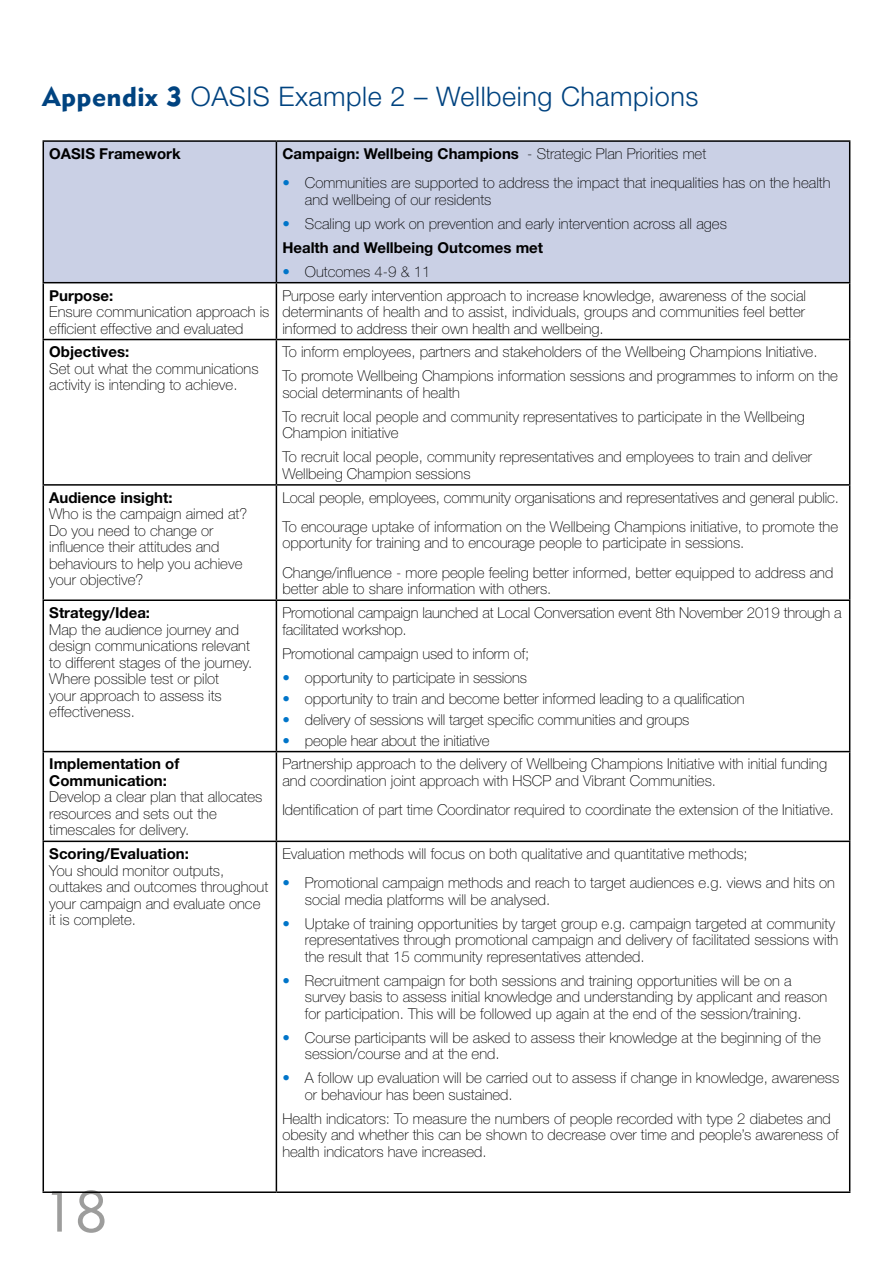
<style>
.page{position:relative;width:893px;height:1263px;background:#fff}
.page>*{position:absolute;margin:0;border:0;box-sizing:border-box;transform-origin:0 0}
.t1{font:57px "Geometric 415 BT Lite A";color:#9d9d9c}
.t2{font:300 27px "Helvetica Neue";letter-spacing:.02em;color:#004380}
.t3{font:100 15px/16.5px "Helvetica Neue";color:#000}
.t4{font:700 15px/16.5px "Helvetica Neue";color:#000}
.s1{font-family:"Geometric 415 BT Black A";font-weight:400}
.s2{font-weight:100}
.s3{color:#0075c9}
.s4{font-weight:700}
</style>
<div class="page">
<div style="left:44px;top:142px;width:805px;height:140px;background:#cad0e5"></div>
<hr style="left:43px;top:140px;width:233px;height:2px;background:#000">
<hr style="left:43px;top:142px;width:1px;height:140px;background:#000">
<hr style="left:276px;top:140px;width:574px;height:2px;background:#000">
<hr style="left:276px;top:142px;width:1px;height:140px;background:#000">
<hr style="left:849px;top:142px;width:1px;height:140px;background:#000">
<hr style="left:43px;top:282px;width:233px;height:1px;background:#000">
<hr style="left:43px;top:283px;width:1px;height:56px;background:#000">
<hr style="left:276px;top:282px;width:574px;height:1px;background:#000">
<hr style="left:276px;top:283px;width:1px;height:56px;background:#000">
<hr style="left:849px;top:283px;width:1px;height:56px;background:#000">
<hr style="left:43px;top:339px;width:233px;height:1px;background:#000">
<hr style="left:43px;top:340px;width:1px;height:144px;background:#000">
<hr style="left:276px;top:339px;width:574px;height:1px;background:#000">
<hr style="left:276px;top:340px;width:1px;height:144px;background:#000">
<hr style="left:849px;top:340px;width:1px;height:144px;background:#000">
<hr style="left:43px;top:484px;width:233px;height:2px;background:#000">
<hr style="left:43px;top:486px;width:1px;height:113px;background:#000">
<hr style="left:276px;top:484px;width:574px;height:2px;background:#000">
<hr style="left:276px;top:486px;width:1px;height:113px;background:#000">
<hr style="left:849px;top:486px;width:1px;height:113px;background:#000">
<hr style="left:43px;top:599px;width:233px;height:2px;background:#000">
<hr style="left:43px;top:601px;width:1px;height:150px;background:#000">
<hr style="left:276px;top:599px;width:574px;height:2px;background:#000">
<hr style="left:276px;top:601px;width:1px;height:150px;background:#000">
<hr style="left:849px;top:601px;width:1px;height:150px;background:#000">
<hr style="left:43px;top:751px;width:233px;height:1px;background:#000">
<hr style="left:43px;top:752px;width:1px;height:88px;background:#000">
<hr style="left:276px;top:751px;width:574px;height:1px;background:#000">
<hr style="left:276px;top:752px;width:1px;height:88px;background:#000">
<hr style="left:849px;top:752px;width:1px;height:88px;background:#000">
<hr style="left:43px;top:840px;width:233px;height:2px;background:#000">
<hr style="left:43px;top:842px;width:1px;height:349px;background:#000">
<hr style="left:276px;top:840px;width:574px;height:2px;background:#000">
<hr style="left:276px;top:842px;width:1px;height:349px;background:#000">
<hr style="left:849px;top:842px;width:1px;height:349px;background:#000">
<hr style="left:43px;top:1191px;width:233px;height:2px;background:#000">
<hr style="left:276px;top:1191px;width:574px;height:2px;background:#000">
<h2 class="t2" style="left:43px;top:80px;width:657px"><span class="s1">Appendix 3</span> OASIS Example 2 – Wellbeing Champions</h2>
<p class="t4" style="left:49px;top:145px;width:133px">OASIS Framework</p>
<p class="t4" style="left:282px;top:145px;width:425px">Campaign: Wellbeing Champions <span class="s2">- Strategic Plan Priorities met</span></p>
<p class="t3" style="left:305px;top:175px;width:527px;text-indent:-22px"><span class="s3">•</span> Communities are supported to address the impact that inequalities has on the health and wellbeing of our residents</p>
<p class="t3" style="left:282px;top:211px;width:446px;line-height:24px"><span class="s3">•</span> Scaling up work on prevention and early intervention across all ages<br><span class="s4">Health and Wellbeing Outcomes met</span></p>
<p class="t3" style="left:282px;top:263px;width:150px"><span class="s3">•</span> Outcomes 4-9 &amp; 11</p>
<p class="t4" style="left:49px;top:287px;width:65px">Purpose:</p>
<p class="t3" style="left:49px;top:303px;width:222px">Ensure communication approach is efficient effective and evaluated</p>
<p class="t3" style="left:282px;top:287px;width:525px;text-align:justify">Purpose early intervention approach to increase knowledge, awareness of the social determinants of health and to assist, individuals, groups and communities feel better informed to address their own health and wellbeing.</p>
<p class="t4" style="left:49px;top:343px;width:82px">Objectives:</p>
<p class="t3" style="left:49px;top:360px;width:211px">Set out what the communications activity is intending to achieve.</p>
<p class="t3" style="left:282px;top:340px;width:557px;line-height:24px">To inform employees, partners and stakeholders of the Wellbeing Champions Initiative.<br>To promote Wellbeing Champions information sessions and programmes to inform on the</p>
<p class="t3" style="left:282px;top:380px;width:524px;line-height:24px">social determinants of health<br>To recruit local people and community representatives to participate in the Wellbeing</p>
<p class="t3" style="left:282px;top:421px;width:531px;line-height:24px">Champion initiative<br>To recruit local people, community representatives and employees to train and deliver</p>
<p class="t3" style="left:282px;top:465px;width:190px">Wellbeing Champion sessions</p>
<p class="t4" style="left:49px;top:489px;width:125px">Audience insight:</p>
<p class="t3" style="left:49px;top:506px;width:199px">Who is the campaign aimed at?<br>Do you need to change or influence their attitudes and behaviours to help you achieve your objective?</p>
<p class="t3" style="left:282px;top:483px;width:558px;line-height:29.2px">Local people, employees, community organisations and representatives and general public.<br>To encourage uptake of information on the Wellbeing Champions initiative, to promote the</p>
<p class="t3" style="left:282px;top:528px;width:552px;line-height:29.2px">opportunity for training and to encourage people to participate in sessions.<br>Change/influence - more people feeling better informed, better equipped to address and</p>
<p class="t3" style="left:282px;top:581px;width:271px">better able to share information with others.</p>
<p class="t4" style="left:49px;top:604px;width:102px">Strategy/Idea:</p>
<p class="t3" style="left:49px;top:621px;width:204px">Map the audience journey and design communications relevant to different stages of the journey.<br>Where possible test or pilot<br>your approach to assess its effectiveness.</p>
<p class="t3" style="left:282px;top:604px;width:561px">Promotional campaign launched at Local Conversation event 8th November 2019 through a facilitated workshop.</p>
<p class="t3" style="left:282px;top:645px;width:248px">Promotional campaign used to inform of;</p>
<p class="t3" style="left:282px;top:669px;width:246px"><span class="s3">•</span> opportunity to participate in sessions</p>
<p class="t3" style="left:282px;top:690px;width:464px"><span class="s3">•</span> opportunity to train and become better informed leading to a qualification</p>
<p class="t3" style="left:282px;top:711px;width:409px"><span class="s3">•</span> delivery of sessions will target specific communities and groups</p>
<p class="t3" style="left:282px;top:732px;width:209px"><span class="s3">•</span> people hear about the initiative</p>
<p class="t4" style="left:49px;top:755px;width:132px">Implementation of<br>Communication:</p>
<p class="t3" style="left:49px;top:789px;width:215px">Develop a clear plan that allocates resources and sets out the timescales for delivery.</p>
<p class="t3" style="left:282px;top:756px;width:546px">Partnership approach to the delivery of Wellbeing Champions Initiative with initial funding and coordination joint approach with HSCP and Vibrant Communities.</p>
<p class="t3" style="left:282px;top:801px;width:553px">Identification of part time Coordinator required to coordinate the extension of the Initiative.</p>
<p class="t4" style="left:49px;top:845px;width:141px">Scoring/Evaluation:</p>
<p class="t3" style="left:49px;top:862px;width:220px">You should monitor outputs, outtakes and outcomes throughout your campaign and evaluate once it is complete.</p>
<p class="t3" style="left:282px;top:845px;width:467px">Evaluation methods will focus on both qualitative and quantitative methods;</p>
<p class="t3" style="left:305px;top:875px;width:531px;text-indent:-22px"><span class="s3">•</span> Promotional campaign methods and reach to target audiences e.g. views and hits on social media platforms will be analysed.</p>
<p class="t3" style="left:305px;top:915px;width:535px;text-indent:-22px"><span class="s3">•</span> Uptake of training opportunities by target group e.g. campaign targeted at community representatives through promotional campaign and delivery of facilitated sessions with the result that 15 community representatives attended.</p>
<p class="t3" style="left:305px;top:972px;width:524px;text-indent:-22px"><span class="s3">•</span> Recruitment campaign for both sessions and training opportunities will be on a survey basis to assess initial knowledge and understanding by applicant and reason for participation. This will be followed up again at the end of the session/training.</p>
<p class="t3" style="left:305px;top:1029px;width:517px;text-indent:-22px"><span class="s3">•</span> Course participants will be asked to assess their knowledge at the beginning of the session/course and at the end.</p>
<p class="t3" style="left:305px;top:1070px;width:536px;text-indent:-22px"><span class="s3">•</span> A follow up evaluation will be carried out to assess if change in knowledge, awareness or behaviour has been sustained.</p>
<p class="t3" style="left:282px;top:1110px;width:558px">Health indicators: To measure the numbers of people recorded with type 2 diabetes and obesity and whether this can be shown to decrease over time and people’s awareness of health indicators have increased.</p>
<h1 class="t1" style="left:43px;top:1177px;width:66px">18</h1>
</div>
